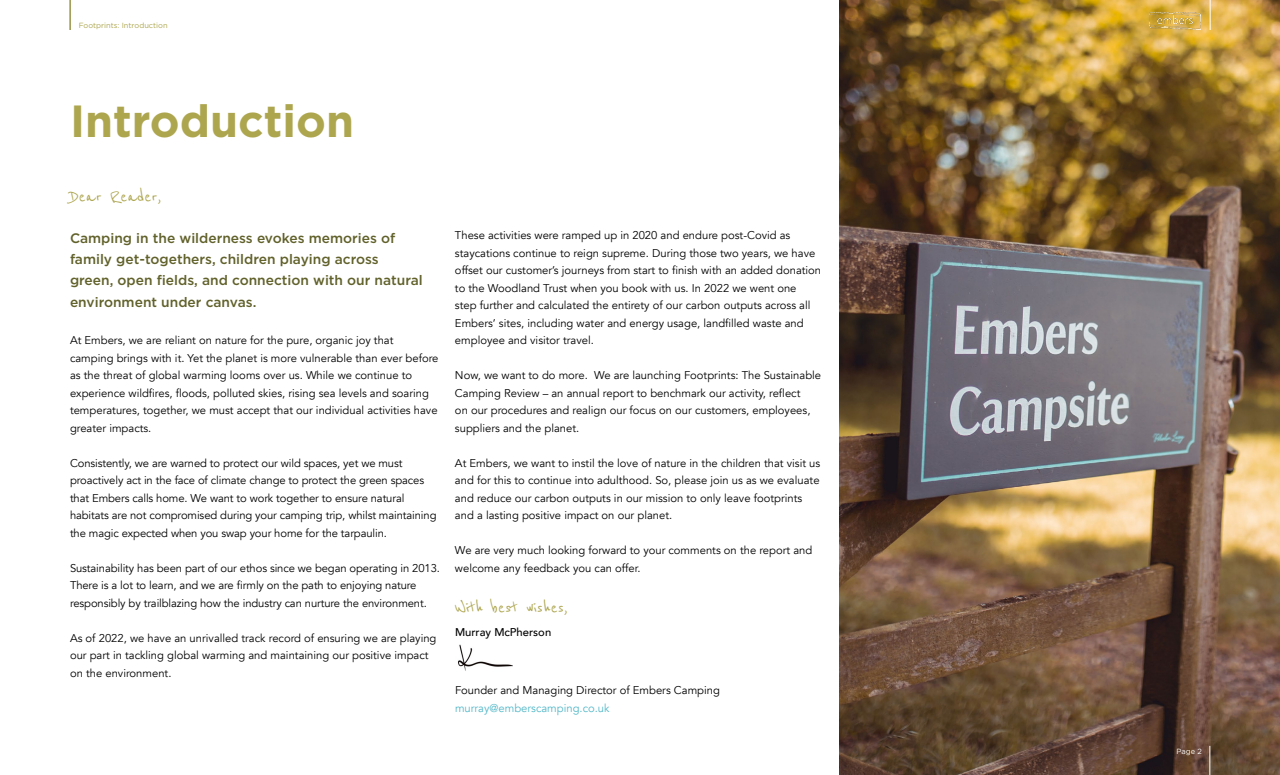
<style>
.page{position:relative;width:1280px;height:775px;background:#fff}
.page>*{position:absolute;margin:0;border:0;box-sizing:border-box;transform-origin:0 0}
.t1{font:700 45px "Gotham";color:#ada64f}
.t2{font:20px "Reenie Beanie";color:#ada64f}
.t3{font:500 13.75px/21.2px "Gotham";color:#61612b}
.t4{font:11.25px/17.5px "Avenir";color:#000}
.t5{font:11.25px "Avenir";color:#51b7c8}
.t6{font:500 11.25px "Avenir";color:#000}
.t7{font:7.5px "Gotham";color:#ada64f}
.t8{font:7.5px "Gotham";color:#fff}
</style>
<div class="page">
<img style="left:840px;top:0;width:440px;height:775px">
<img style="left:458px;top:644px;width:55px;height:27px">
<hr style="left:70px;top:0;width:1px;height:30px;background:#aca64f">
<hr style="left:1210px;top:0;width:1px;height:30px;background:#fff">
<img style="left:1150px;top:12px;width:51px;height:18px">
<svg style="left:1210px;top:746px;width:1px;height:29px"></svg>
<p class="t7" style="left:79px;top:20px;width:90px">Footprints: Introduction</p>
<h1 class="t1" style="left:70px;top:91px;width:286px">Introduction</h1>
<h2 class="t2" style="left:70px;top:185px;width:93px">Dear Reader,</h2>
<p class="t3" style="left:70px;top:227px;width:354px">Camping in the wilderness evokes memories of family get-togethers, children playing across green, open fields, and connection with our natural environment under canvas.</p>
<p class="t4" style="left:70px;top:332px;width:370px">At Embers, we are reliant on nature for the pure, organic joy that camping brings with it. Yet the planet is more vulnerable than ever before as the threat of global warming looms over us. While we continue to experience wildfires, floods, polluted skies, rising sea levels and soaring temperatures, together, we must accept that our individual activities have greater impacts.</p>
<p class="t4" style="left:70px;top:454px;width:368px">Consistently, we are warned to protect our wild spaces, yet we must proactively act in the face of climate change to protect the green spaces that Embers calls home. We want to work together to ensure natural habitats are not compromised during your camping trip, whilst maintaining the magic expected when you swap your home for the tarpaulin.</p>
<p class="t4" style="left:70px;top:559px;width:372px">Sustainability has been part of our ethos since we began operating in 2013.<br>There is a lot to learn, and we are firmly on the path to enjoying nature responsibly by trailblazing how the industry can nurture the environment.</p>
<p class="t4" style="left:70px;top:629px;width:368px">As of 2022, we have an unrivalled track record of ensuring we are playing our part in tackling global warming and maintaining our positive impact on the environment.</p>
<p class="t4" style="left:455px;top:227px;width:368px">These activities were ramped up in 2020 and endure post-Covid as staycations continue to reign supreme. During those two years, we have offset our customer’s journeys from start to finish with an added donation to the Woodland Trust when you book with us. In 2022 we went one<br>step further and calculated the entirety of our carbon outputs across all Embers’ sites, including water and energy usage, landfilled waste and employee and visitor travel.</p>
<p class="t4" style="left:455px;top:367px;width:368px">Now, we want to do more. We are launching Footprints: The Sustainable Camping Review – an annual report to benchmark our activity, reflect<br>on our procedures and realign our focus on our customers, employees, suppliers and the planet.</p>
<p class="t4" style="left:455px;top:454px;width:367px">At Embers, we want to instil the love of nature in the children that visit us and for this to continue into adulthood. So, please join us as we evaluate and reduce our carbon outputs in our mission to only leave footprints and a lasting positive impact on our planet.</p>
<p class="t4" style="left:455px;top:542px;width:359px">We are very much looking forward to your comments on the report and welcome any feedback you can offer.</p>
<h2 class="t2" style="left:455px;top:596px;width:114px">With best wishes,</h2>
<p class="t6" style="left:455px;top:622px;width:98px">Murray McPherson</p>
<p class="t4" style="left:455px;top:682px;width:267px">Founder and Managing Director of Embers Camping</p>
<p class="t5" style="left:455px;top:701px;width:156px">murray@emberscamping.co.uk</p>
<p class="t8" style="left:1177px;top:746px;width:27px">Page 2</p>
</div>
